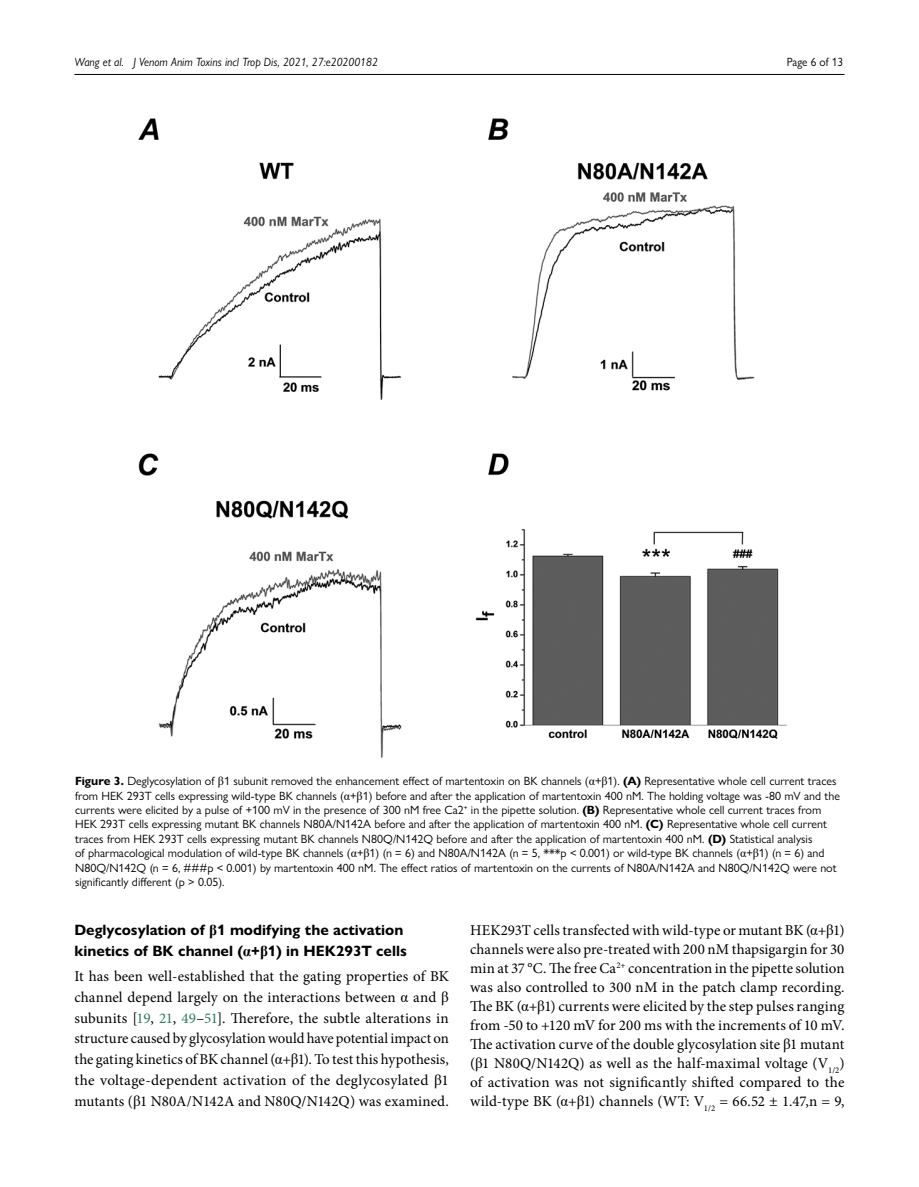
<style>
.page{position:relative;width:919px;height:1187px;background:#fff}
.page>*{position:absolute;margin:0;border:0;box-sizing:border-box;transform-origin:0 0}
.MIOLO{font:15px/18.9px "Minion Pro";letter-spacing:.015em;color:#000;text-align:justify}
.SUBSEÇÃO{font:700 15px/20.2px "Gill Sans Nova";color:#000}
.LEGENDAS{font:12px/14.4px "Gill Sans Nova";color:#000}
.t1{font:italic 12px "Gill Sans Nova";color:#000;scale:.95 1}
.LEGENDAS-2{font:12px "Gill Sans Nova";color:#000;scale:.95 1}
.s1{font-weight:700}
.s2{font-family:"Times New Roman"}
.s3{color:#327964}
</style>
<div class="page">
<hr style="left:74px;top:74px;width:770px;height:1px;background:#000">
<img style="left:138px;top:118px;width:649px;height:639px">
<p class="t1" style="left:74px;top:55px;width:321px">Wang et al. J Venom Anim Toxins incl Trop Dis, 2021, 27:e20200182</p>
<p class="LEGENDAS-2" style="left:786px;top:55px;width:61px">Page 6 of 13</p>
<p class="LEGENDAS" style="left:75px;top:773px;width:766px"><span class="s1">Figure 3.</span> Deglycosylation of <span class="s2">β</span>1 subunit removed the enhancement effect of martentoxin on BK channels (<span class="s2">α</span>+<span class="s2">β</span>1). <span class="s1">(A)</span> Representative whole cell current traces from HEK 293T cells expressing wild-type BK channels (<span class="s2">α</span>+<span class="s2">β</span>1) before and after the application of martentoxin 400 nM. The holding voltage was -80 mV and the currents were elicited by a pulse of +100 mV in the presence of 300 nM free Ca2<sup>+</sup> in the pipette solution. <span class="s1">(B)</span> Representative whole cell current traces from HEK 293T cells expressing mutant BK channels N80A/N142A before and after the application of martentoxin 400 nM. <span class="s1">(C)</span> Representative whole cell current traces from HEK 293T cells expressing mutant BK channels N80Q/N142Q before and after the application of martentoxin 400 nM. <span class="s1">(D)</span> Statistical analysis<br>of pharmacological modulation of wild-type BK channels (<span class="s2">α</span>+<span class="s2">β</span>1) (n = 6) and N80A/N142A (n = 5, ***p &lt; 0.001) or wild-type BK channels (<span class="s2">α</span>+<span class="s2">β</span>1) (n = 6) and N80Q/N142Q (n = 6, ###p &lt; 0.001) by martentoxin 400 nM. The effect ratios of martentoxin on the currents of N80A/N142A and N80Q/N142Q were not significantly different (p &gt; 0.05).</p>
<p class="SUBSEÇÃO" style="left:74px;top:919px;width:334px">Deglycosylation of <span class="s2">β</span>1 modifying the activation kinetics of BK channel (<span class="s2">α</span>+<span class="s2">β</span>1) in HEK293T cells</p>
<p class="MIOLO" style="left:74px;top:965px;width:376px;line-height:20.9px">It has been well-established that the gating properties of BK channel depend largely on the interactions between <span class="s2">α</span> and <span class="s2">β </span>subunits [<span class="s3">19</span>, <span class="s3">21</span>, <span class="s3">49</span>–<span class="s3">51</span>]. Therefore, the subtle alterations in structure caused by glycosylation would have potential impact on the gating kinetics of BK channel (<span class="s2">α</span>+<span class="s2">β</span>1). To test this hypothesis, the voltage-dependent activation of the deglycosylated <span class="s2">β</span>1 mutants (<span class="s2">β</span>1 N80A/N142A and N80Q/N142Q) was examined.</p>
<p class="MIOLO" style="left:470px;top:920px;width:376px">HEK293T cells transfected with wild-type or mutant BK (<span class="s2">α</span>+<span class="s2">β</span>1) channels were also pre-treated with 200 nM thapsigargin for 30 min at 37 °C. The free Ca<sup>2+</sup> concentration in the pipette solution was also controlled to 300 nM in the patch clamp recording.<br>The BK (<span class="s2">α</span>+<span class="s2">β</span>1) currents were elicited by the step pulses ranging from -50 to +120 mV for 200 ms with the increments of 10 mV.<br>The activation curve of the double glycosylation site <span class="s2">β</span>1 mutant (<span class="s2">β</span>1 N80Q/N142Q) as well as the half-maximal voltage (V<sub>1/2</sub>) of activation was not significantly shifted compared to the wild-type BK (<span class="s2">α</span>+<span class="s2">β</span>1) channels (WT: V<sub>1/2</sub> = 66.52 ± 1.47,n = 9,</p>
</div>
